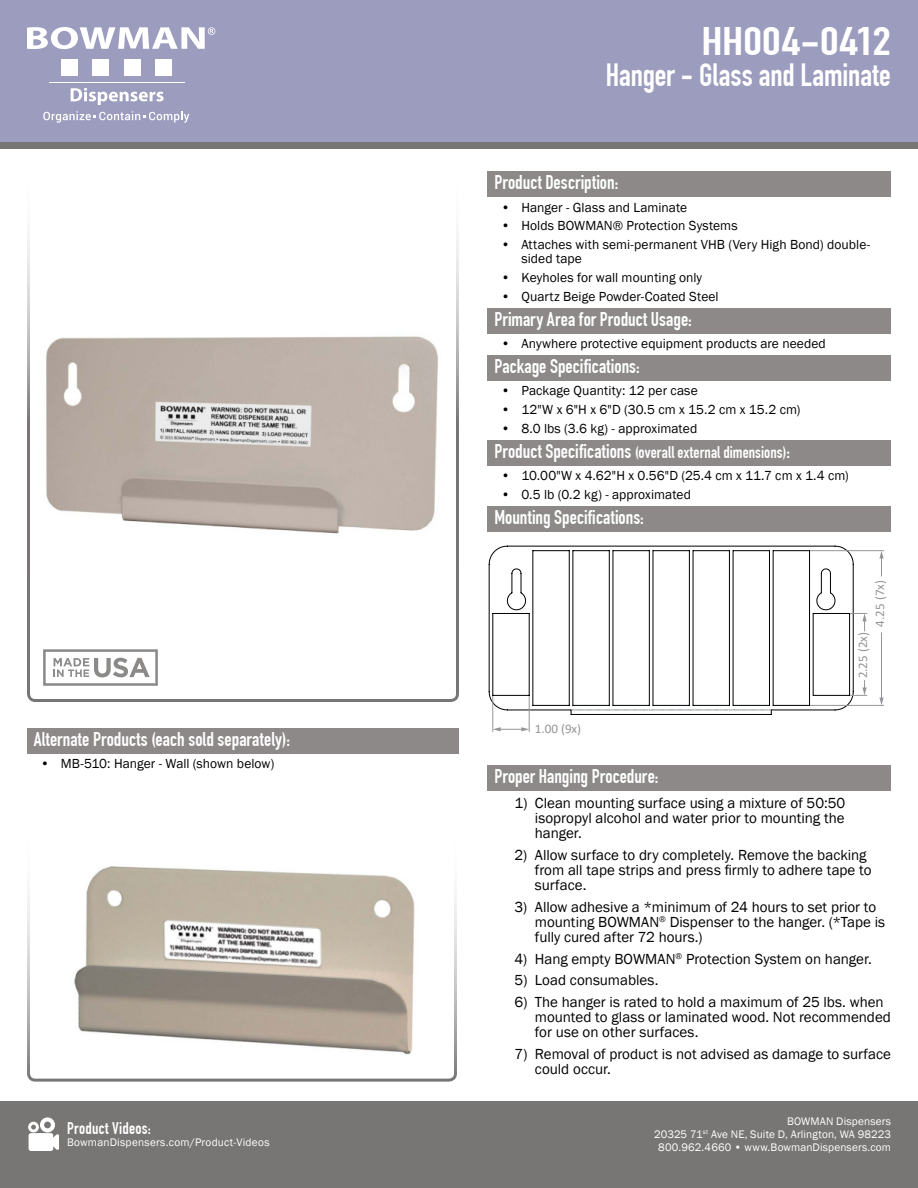
<style>
.page{position:relative;width:918px;height:1188px;background:#fff}
.page>*{position:absolute;margin:0;border:0;box-sizing:border-box;transform-origin:0 0}
.t1{font:700 39px "DIN Condensed";color:#fff;scale:1.28 1}
.t2{font:700 31.5px "DIN Condensed";letter-spacing:-.005em;color:#fff}
.t3{font:700 19.5px "DIN Condensed";color:#fff}
.t4{font:700 16.5px "DIN Condensed";letter-spacing:.005em;color:#fff}
.t5{font:15px/15px "Franklin Gothic";color:#000}
.t6{font:13.5px/18.9px "Franklin Gothic";letter-spacing:.005em;color:#000}
.t7{font:13.05px "Calibri";color:#939598}
.t8{font:11.25px/12.8px "Franklin Gothic";letter-spacing:.015em;color:#fff;text-align:right}
.s1{font-size:19.5px}
</style>
<div class="page">
<div style="left:0;top:1101px;width:918px;height:87px;background:#787675"></div>
<div style="left:0;top:0;width:918px;height:148px;background:#787675"></div>
<svg style="left:28px;top:1117px;width:31px;height:34px"></svg>
<img style="left:27px;top:894px;width:430px;height:188px">
<img style="left:27px;top:234px;width:432px;height:468px">
<div style="left:0;top:0;width:918px;height:142px;background:#9c9cbe"></div>
<svg style="left:27px;top:27px;width:188px;height:22px"></svg>
<div style="left:61px;top:60px;width:17px;height:16px;background:#fff"></div>
<div style="left:92px;top:60px;width:17px;height:16px;background:#fff"></div>
<div style="left:124px;top:60px;width:17px;height:16px;background:#fff"></div>
<div style="left:155px;top:60px;width:17px;height:16px;background:#fff"></div>
<hr style="left:49px;top:82px;width:135px;height:1px;background:#fff">
<svg style="left:71px;top:88px;width:93px;height:17px"></svg>
<svg style="left:43px;top:111px;width:146px;height:12px"></svg>
<img style="left:30px;top:292px;width:426px;height:280px">
<img style="left:27px;top:292px;width:3px;height:280px">
<img style="left:456px;top:292px;width:3px;height:280px">
<svg style="left:43px;top:649px;width:115px;height:37px"></svg>
<svg style="left:489px;top:546px;width:364px;height:169px"></svg>
<svg style="left:571px;top:710px;width:200px;height:1px"></svg>
<svg style="left:493px;top:727px;width:36px;height:4px"></svg>
<hr style="left:881px;top:633px;width:1px;height:66px;background:#939598">
<svg style="left:879px;top:698px;width:5px;height:7px"></svg>
<svg style="left:879px;top:551px;width:5px;height:25px"></svg>
<hr style="left:529px;top:696px;width:1px;height:36px;background:#939598">
<hr style="left:492px;top:696px;width:1px;height:36px;background:#939598">
<hr style="left:810px;top:705px;width:74px;height:1px;background:#939598">
<hr style="left:810px;top:550px;width:74px;height:1px;background:#939598">
<svg style="left:850px;top:680px;width:17px;height:16px"></svg>
<svg style="left:850px;top:613px;width:17px;height:18px"></svg>
<img style="left:50px;top:866px;width:389px;height:203px">
<div style="left:488px;top:171px;width:403px;height:26px;background:#8c8988"></div>
<div style="left:488px;top:308px;width:403px;height:26px;background:#8c8988"></div>
<div style="left:488px;top:355px;width:403px;height:26px;background:#8c8988"></div>
<div style="left:488px;top:440px;width:403px;height:26px;background:#8c8988"></div>
<div style="left:488px;top:506px;width:403px;height:26px;background:#8c8988"></div>
<div style="left:27px;top:728px;width:432px;height:26px;background:#8c8988"></div>
<div style="left:488px;top:765px;width:403px;height:26px;background:#8c8988"></div>
<h3 class="t3" style="left:34px;top:732px;width:258px">Alternate Products (each sold separately):</h3>
<p class="t6" style="left:40px;top:755px;width:235px">ï MB-510: Hanger - Wall (shown below)</p>
<p class="t4" style="left:67px;top:1122px;width:85px">Product Videos:</p>
<p class="t8" style="left:67px;top:1136px;width:204px">BowmanDispensers.com/Product-Videos</p>
<h1 class="t1" style="left:701px;top:27px;width:150px">HH004-0412</h1>
<h2 class="t2" style="left:606px;top:64px;width:287px">Hanger - Glass and Laminate</h2>
<h3 class="t3" style="left:494px;top:175px;width:125px">Product Description:</h3>
<p class="t6" style="left:501px;top:198px;width:371px">ï Hanger - Glass and Laminate<br>ï Holds BOWMAN® Protection Systems<br>ï Attaches with semi-permanent VHB (Very High Bond) double-</p>
<p class="t6" style="left:501px;top:250px;width:219px;text-indent:20px">sided tape<br>ï Keyholes for wall mounting only<br>ï Quartz Beige Powder-Coated Steel</p>
<h3 class="t3" style="left:494px;top:312px;width:199px">Primary Area for Product Usage:</h3>
<p class="t6" style="left:501px;top:335px;width:326px">ï Anywhere protective equipment products are needed</p>
<h3 class="t3" style="left:494px;top:355px;width:147px">Package Specifications:</h3>
<p class="t6" style="left:501px;top:382px;width:301px">ï Package Quantity: 12 per case<br>ï 12"W x 6"H x 6"D (30.5 cm x 15.2 cm x 15.2 cm) ï 8.0 lbs (3.6 kg) - approximated</p>
<p class="t4" style="left:494px;top:446px;width:297px"><span class="s1">Product Specifications</span> (overall external dimensions)<span class="s1">:</span></p>
<p class="t6" style="left:501px;top:467px;width:349px">ï 10.00"W x 4.62"H x 0.56"D (25.4 cm x 11.7 cm x 1.4 cm) ï 0.5 lb (0.2 kg) - approximated</p>
<h3 class="t3" style="left:494px;top:506px;width:151px">Mounting Specifications:</h3>
<p class="t7" style="left:875px;top:627px;width:48px;rotate:-90deg">4.25 (7x)</p>
<p class="t7" style="left:535px;top:724px;width:48px">1.00 (9x)</p>
<p class="t7" style="left:858px;top:678px;width:48px;rotate:-90deg">2.25 (2x)</p>
<h3 class="t3" style="left:494px;top:769px;width:166px">Proper Hanging Procedure:</h3>
<p class="t5" style="left:535px;top:797px;width:312px;text-align:justify;text-indent:-20px">1) Clean mounting surface using a mixture of 50:50 isopropyl alcohol and water prior to mounting the hanger.</p>
<p class="t5" style="left:535px;top:848px;width:338px;text-indent:-20px">2) Allow surface to dry completely. Remove the backing from all tape strips and press firmly to adhere tape to surface.</p>
<p class="t5" style="left:535px;top:900px;width:352px;text-indent:-20px">3) Allow adhesive a *minimum of 24 hours to set prior to mounting BOWMAN<sup>®</sup> Dispenser to the hanger. (*Tape is fully cured after 72 hours.)</p>
<p class="t5" style="left:515px;top:952px;width:359px">4) Hang empty BOWMAN<sup>®</sup> Protection System on hanger.</p>
<p class="t5" style="left:515px;top:974px;width:145px">5) Load consumables.</p>
<p class="t5" style="left:535px;top:995px;width:358px;text-indent:-20px">6) The hanger is rated to hold a maximum of 25 lbs. when mounted to glass or laminated wood. Not recommended for use on other surfaces.</p>
<p class="t5" style="left:535px;top:1047px;width:358px;text-indent:-20px">7) Removal of product is not advised as damage to surface could occur.</p>
<p class="t8" style="left:654px;top:1116px;width:238px">BOWMAN Dispensers<br>20325 71<sup>st</sup> Ave NE, Suite D, Arlington, WA 98223<br>800.962.4660 ï www.BowmanDispensers.com</p>
</div>
